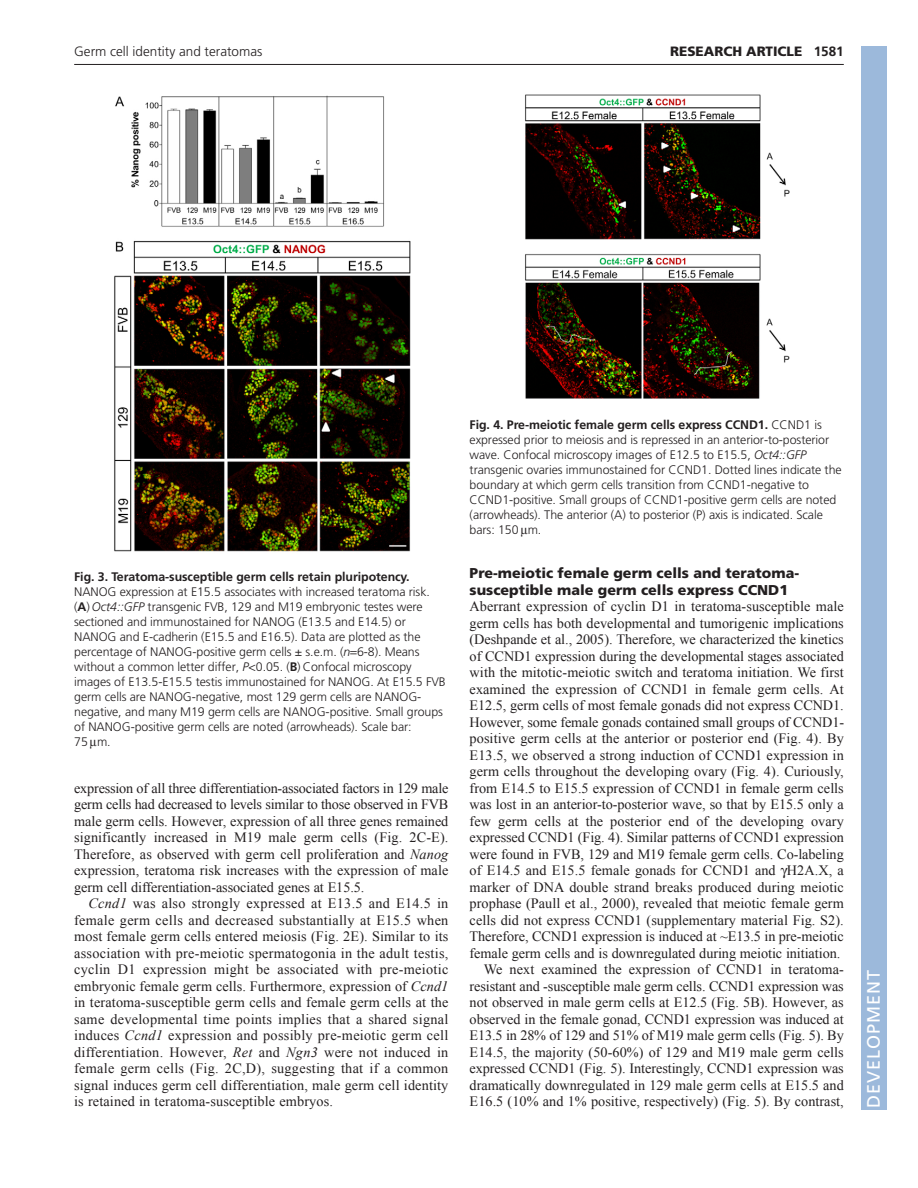
<style>
.page{position:relative;width:918px;height:1188px;background:#fff}
.page>*{position:absolute;margin:0;border:0;box-sizing:border-box;transform-origin:0 0}
.t1{font:18px "Frutiger LT Std";letter-spacing:.055em;color:#fff}
.t2{font:14.25px/16.5px "Times New Roman";color:#231f20;text-align:justify}
.t3{font:900 14.25px/16.5px "Frutiger LT Std";color:#231f20}
.t4{font:300 13.5px "Frutiger LT Std";color:#231f20}
.t5{font:900 13.5px "Frutiger LT Std";color:#231f20}
.t6{font:300 12.3px/15px "Frutiger LT Std";letter-spacing:-.005em;color:#231f20}
.t7{font:700 12.3px "Frutiger LT Std";letter-spacing:-.005em;color:#231f20}
.s1{font-weight:700}
.s2{font-style:italic}
</style>
<div class="page">
<hr style="left:74px;top:64px;width:770px;height:1px;background:#231f20">
<img style="left:114px;top:95px;width:297px;height:457px">
<img style="left:525px;top:94px;width:265px;height:305px">
<div style="left:861px;top:46px;width:25px;height:1064px;background:#9cb9db"></div>
<p class="t4" style="left:74px;top:46px;width:190px">Germ cell identity and teratomas</p>
<p class="t5" style="left:670px;top:46px;width:175px">RESEARCH ARTICLE <span class="s1">1581</span></p>
<p class="t7" style="left:74px;top:571px;width:337px">Fig. 3. Teratoma-susceptible germ cells retain pluripotency.</p>
<p class="t6" style="left:74px;top:585px;width:373px">NANOG expression at E15.5 associates with increased teratoma risk. (<span class="s1">A</span>) <span class="s2">Oct4::GFP</span> transgenic FVB, 129 and M19 embryonic testes were sectioned and immunostained for NANOG (E13.5 and E14.5) or NANOG and E-cadherin (E15.5 and E16.5). Data are plotted as the percentage of NANOG-positive germ cells ± s.e.m. (<span class="s2">n</span> 6-8). Means without a common letter differ, <span class="s2">P</span>&lt;0.05. (<span class="s1">B</span>) Confocal microscopy images of E13.5-E15.5 testis immunostained for NANOG. At E15.5 FVB germ cells are NANOG-negative, most 129 germ cells are NANOG&shy;negative, and many M19 germ cells are NANOG-positive. Small groups of NANOG-positive germ cells are noted (arrowheads). Scale bar:<br>75 m.</p>
<p class="t2" style="left:74px;top:780px;width:376px">expression of all three differentiation-associated factors in 129 male germ cells had decreased to levels similar to those observed in FVB male germ cells. However, expression of all three genes remained significantly increased in M19 male germ cells (Fig. 2C-E).<br>Therefore, as observed with germ cell proliferation and <span class="s2">Nanog </span>expression, teratoma risk increases with the expression of male germ cell differentiation-associated genes at E15.5.</p>
<p class="t2" style="left:74px;top:895px;width:376px;text-indent:14px"><span class="s2">Ccnd1</span> was also strongly expressed at E13.5 and E14.5 in female germ cells and decreased substantially at E15.5 when most female germ cells entered meiosis (Fig. 2E). Similar to its association with pre-meiotic spermatogonia in the adult testis, cyclin D1 expression might be associated with pre-meiotic embryonic female germ cells. Furthermore, expression of <span class="s2">Ccnd1 </span>in teratoma-susceptible germ cells and female germ cells at the same developmental time points implies that a shared signal induces <span class="s2">Ccnd1</span> expression and possibly pre-meiotic germ cell differentiation. However, <span class="s2">Ret</span> and <span class="s2">Ngn3</span> were not induced in female germ cells (Fig. 2C,D), suggesting that if a common signal induces germ cell differentiation, male germ cell identity is retained in teratoma-susceptible embryos.</p>
<p class="t6" style="left:470px;top:418px;width:374px"><span class="s1">Fig. 4. Pre-meiotic female germ cells express CCND1.</span> CCND1 is expressed prior to meiosis and is repressed in an anterior-to-posterior wave. Confocal microscopy images of E12.5 to E15.5, <span class="s2">Oct4::GFP </span>transgenic ovaries immunostained for CCND1. Dotted lines indicate the boundary at which germ cells transition from CCND1-negative to CCND1-positive. Small groups of CCND1-positive germ cells are noted (arrowheads). The anterior (A) to posterior (P) axis is indicated. Scale bars: 150 m.</p>
<p class="t3" style="left:470px;top:566px;width:331px">Pre-meiotic female germ cells and teratoma&shy;susceptible male germ cells express CCND1</p>
<p class="t2" style="left:470px;top:598px;width:376px;text-align:right">Aberrant expression of cyclin D1 in teratoma-susceptible male germ cells has both developmental and tumorigenic implications (Deshpande et al., 2005). Therefore, we characterized the kinetics of CCND1 expression during the developmental stages associated with the mitotic-meiotic switch and teratoma initiation. We first examined the expression of CCND1 in female germ cells. At E12.5, germ cells of most female gonads did not express CCND1.<br>However, some female gonads contained small groups of CCND1- positive germ cells at the anterior or posterior end (Fig. 4). By E13.5, we observed a strong induction of CCND1 expression in germ cells throughout the developing ovary (Fig. 4). Curiously, from E14.5 to E15.5 expression of CCND1 in female germ cells was lost in an anterior-to-posterior wave, so that by E15.5 only a few germ cells at the posterior end of the developing ovary expressed CCND1 (Fig. 4). Similar patterns of CCND1 expression were found in FVB, 129 and M19 female germ cells. Co-labeling of E14.5 and E15.5 female gonads for CCND1 and H2A.X, a marker of DNA double strand breaks produced during meiotic prophase (Paull et al., 2000), revealed that meiotic female germ cells did not express CCND1 (supplementary material Fig. S2).<br>Therefore, CCND1 expression is induced at ~E13.5 in pre-meiotic female germ cells and is downregulated during meiotic initiation.<br>We next examined the expression of CCND1 in teratoma&shy;resistant and -susceptible male germ cells. CCND1 expression was not observed in male germ cells at E12.5 (Fig. 5B). However, as observed in the female gonad, CCND1 expression was induced at E13.5 in 28% of 129 and 51% of M19 male germ cells (Fig. 5). By E14.5, the majority (50-60%) of 129 and M19 male germ cells expressed CCND1 (Fig. 5). Interestingly, CCND1 expression was dramatically downregulated in 129 male germ cells at E15.5 and E16.5 (10% and 1% positive, respectively) (Fig. 5). By contrast,</p>
<p class="t1" style="left:863px;top:1108px;width:140px;rotate:-90deg">DEVELOPMENT</p>
</div>
